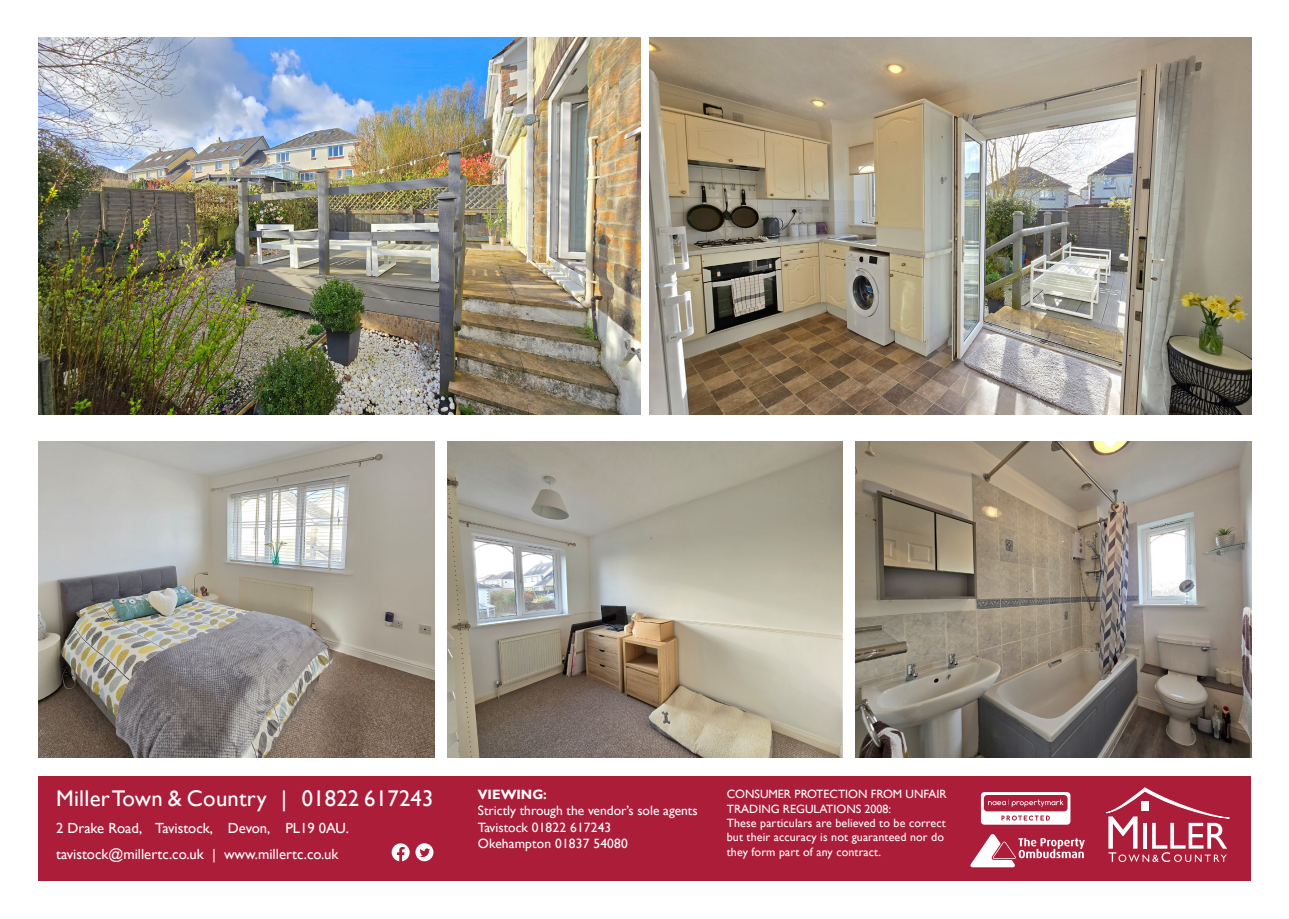
<style>
.page{position:relative;width:1289px;height:919px;background:#fff}
.page>*{position:absolute;margin:0;border:0;box-sizing:border-box;transform-origin:0 0}
.t1{font:22.65px "Gill Sans";letter-spacing:.01em;color:#fff}
.t2{font:14.7px "Gill Sans";color:#fff}
.t3{font:13.5px "Gill Sans";color:#fff}
.t4{font:700 13.5px "Gill Sans";color:#fff}
.t5{font:12px/14.4px "Gill Sans";letter-spacing:.01em;color:#fff}
</style>
<div class="page">
<div style="left:38px;top:776px;width:1212px;height:104px;background:#ac1d39"></div>
<svg style="left:1106px;top:787px;width:123px;height:74px"></svg>
<svg style="left:391px;top:843px;width:18px;height:18px"></svg>
<svg style="left:415px;top:843px;width:18px;height:18px"></svg>
<svg style="left:980px;top:792px;width:90px;height:32px"></svg>
<img style="left:39px;top:38px;width:601px;height:376px">
<img style="left:649px;top:38px;width:602px;height:376px">
<img style="left:39px;top:441px;width:395px;height:316px">
<img style="left:447px;top:441px;width:395px;height:316px">
<img style="left:855px;top:441px;width:396px;height:316px">
<svg style="left:970px;top:834px;width:114px;height:33px"></svg>
<p class="t1" style="left:56px;top:784px;width:379px">Miller Town &amp; Country | 01822 617243</p>
<p class="t2" style="left:56px;top:819px;width:294px">2 Drake Road, Tavistock, Devon, PL19 0AU.</p>
<p class="t2" style="left:56px;top:844px;width:284px">tavistock@millertc.co.uk | www.millertc.co.uk</p>
<p class="t4" style="left:478px;top:786px;width:71px">VIEWING:</p>
<p class="t3" style="left:478px;top:803px;width:221px">Strictly through the vendor’s sole agents</p>
<p class="t3" style="left:478px;top:819px;width:135px">Tavistock 01822 617243</p>
<p class="t3" style="left:478px;top:835px;width:151px">Okehampton 01837 54080</p>
<p class="t5" style="left:726px;top:787px;width:221px">CONSUMER PROTECTION FROM UNFAIR<br>TRADING REGULATIONS 2008:</p>
<p class="t5" style="left:726px;top:815px;width:220px">These particulars are believed to be correct but their accuracy is not guaranteed nor do they form part of any contract.</p>
</div>
